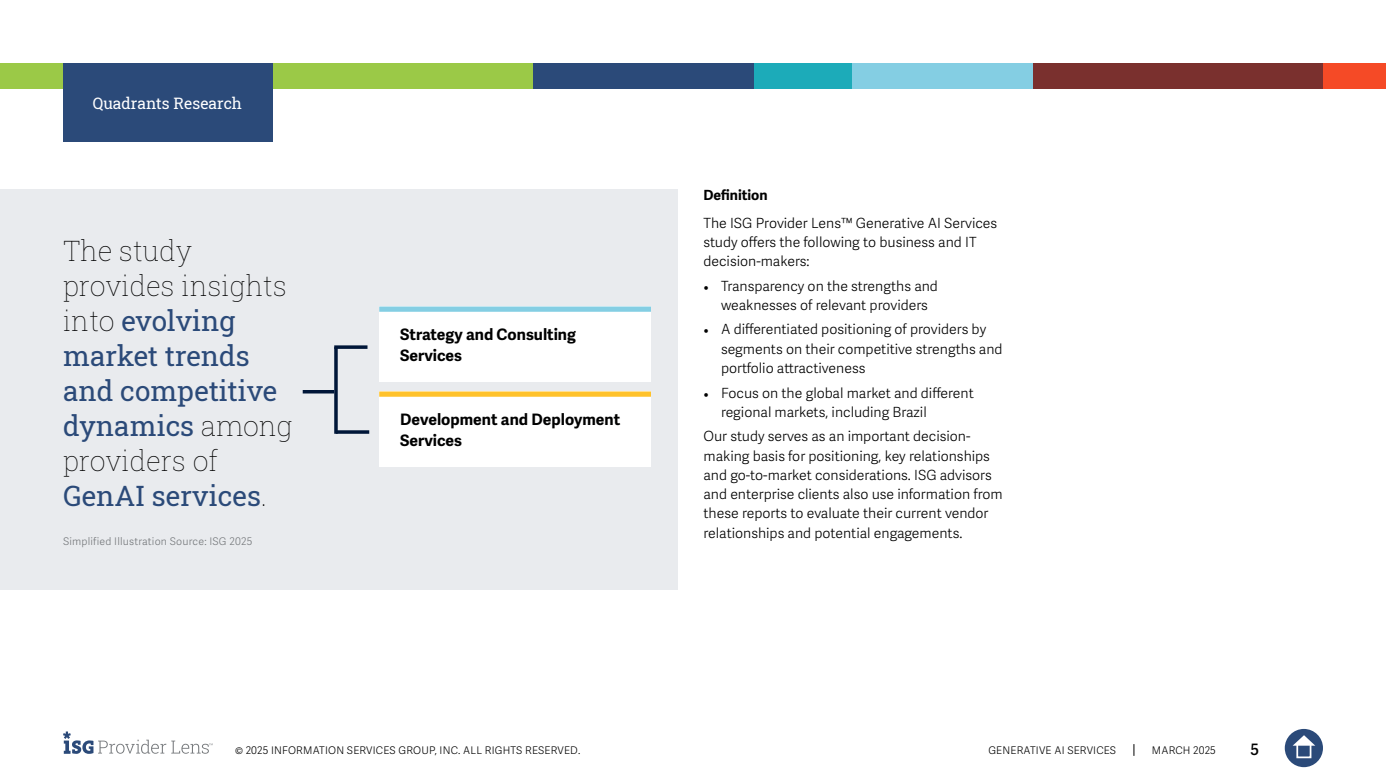
<style>
.page{position:relative;width:1386px;height:780px;background:#fff}
.page>*{position:absolute;margin:0;border:0;box-sizing:border-box;transform-origin:0 0}
.t1{font:28px/35px "Roboto Slab ISG P Regular";color:#2b4a79}
.t2{font:28px/35px "Roboto Slab ISG P Thin";color:#000}
.t3{font:700 15.75px/21px "Adelle Sans";color:#000101}
.t4{font:15.75px "Roboto Slab ISG P Regular";color:#fff}
.t5{font:600 15.75px "Adelle Sans";color:#000}
.t6{font:300 14px/19.2px "Adelle Sans";color:#000}
.t7{font:700 14px "Adelle Sans";color:#000}
.t8{font:300 10.5px "Adelle Sans";letter-spacing:.02em;color:#000}
.t9{font:300 10.5px "Adelle Sans";letter-spacing:.02em;color:#75787b}
.s1{font-family:"Roboto Slab ISG P Thin";color:#000}
.s2{font-family:"Minion Pro";font-weight:400}
</style>
<div class="page">
<svg style="left:1133px;top:744px;width:1px;height:12px"></svg>
<div style="left:1285px;top:729px;width:38px;height:38px;background:#2b4a79;border-radius:50%"></div>
<svg style="left:1293px;top:735px;width:22px;height:10px"></svg>
<div style="left:1296px;top:743px;width:15px;height:15px;border:2px solid #fff"></div>
<svg style="left:63px;top:731px;width:150px;height:23px"></svg>
<div style="left:0;top:63px;width:533px;height:25px;background:#9bc947"></div>
<div style="left:533px;top:63px;width:223px;height:25px;background:#2b4a79"></div>
<div style="left:850px;top:63px;width:184px;height:25px;background:#84cee3"></div>
<div style="left:1323px;top:63px;width:63px;height:25px;background:#f54a26"></div>
<div style="left:1033px;top:63px;width:290px;height:25px;background:#7a302e"></div>
<div style="left:754px;top:63px;width:98px;height:25px;background:#1cabb9"></div>
<div style="left:63px;top:63px;width:210px;height:79px;background:#2b4a79"></div>
<div style="left:0;top:189px;width:677px;height:400px;background:#e9ebee"></div>
<div style="left:379px;top:392px;width:272px;height:75px;background:#fff"></div>
<div style="left:379px;top:391px;width:272px;height:6px;background:#ffc22b"></div>
<div style="left:379px;top:307px;width:272px;height:75px;background:#fff"></div>
<div style="left:379px;top:306px;width:272px;height:6px;background:#84cee3"></div>
<hr style="left:303px;top:390px;width:31px;height:3px;background:#001638">
<svg style="left:334px;top:349px;width:4px;height:85px"></svg>
<svg style="left:334px;top:345px;width:34px;height:4px"></svg>
<svg style="left:336px;top:430px;width:33px;height:4px"></svg>
<p class="t4" style="left:93px;top:92px;width:151px">Quadrants Research</p>
<h1 class="t2" style="left:63px;top:232px;width:225px">The study provides insights</h1>
<h1 class="t1" style="left:63px;top:302px;width:231px"><span class="s1">into</span> evolving market trends and competitive dynamics <span class="s1">among</span></h1>
<h1 class="t2" style="left:63px;top:442px;width:157px">providers of</h1>
<h1 class="t1" style="left:63px;top:477px;width:206px">GenAI services<span class="s1">.</span></h1>
<p class="t9" style="left:63px;top:535px;width:191px">Simplified Illustration Source: ISG 2025</p>
<p class="t3" style="left:400px;top:324px;width:177px">Strategy and Consulting<br>Services</p>
<p class="t3" style="left:400px;top:409px;width:222px">Development and Deployment<br>Services</p>
<p class="t7" style="left:704px;top:186px;width:66px">Definition</p>
<p class="t6" style="left:704px;top:213px;width:295px">The ISG Provider Lens™ Generative AI Services study offers the following to business and IT decision-makers:</p>
<p class="t6" style="left:704px;top:276px;width:236px;text-align:center"><span class="s2">•</span> Transparency on the strengths and weaknesses of relevant providers</p>
<p class="t6" style="left:721px;top:320px;width:283px;text-indent:-18px"><span class="s2">•</span> A differentiated positioning of providers by segments on their competitive strengths and portfolio attractiveness</p>
<p class="t6" style="left:721px;top:383px;width:254px;text-indent:-18px"><span class="s2">•</span> Focus on the global market and different regional markets, including Brazil</p>
<p class="t6" style="left:704px;top:427px;width:301px">Our study serves as an important decision&shy;making basis for positioning, key relationships and go-to-market considerations. ISG advisors and enterprise clients also use information from these reports to evaluate their current vendor relationships and potential engagements.</p>
<p class="t8" style="left:235px;top:744px;width:347px">© 2025 INFORMATION SERVICES GROUP, INC. ALL RIGHTS RESERVED.</p>
<p class="t8" style="left:988px;top:744px;width:129px">GENERATIVE AI SERVICES</p>
<p class="t8" style="left:1152px;top:744px;width:65px">MARCH 2025</p>
<p class="t5" style="left:1250px;top:740px;width:10px">5</p>
</div>
